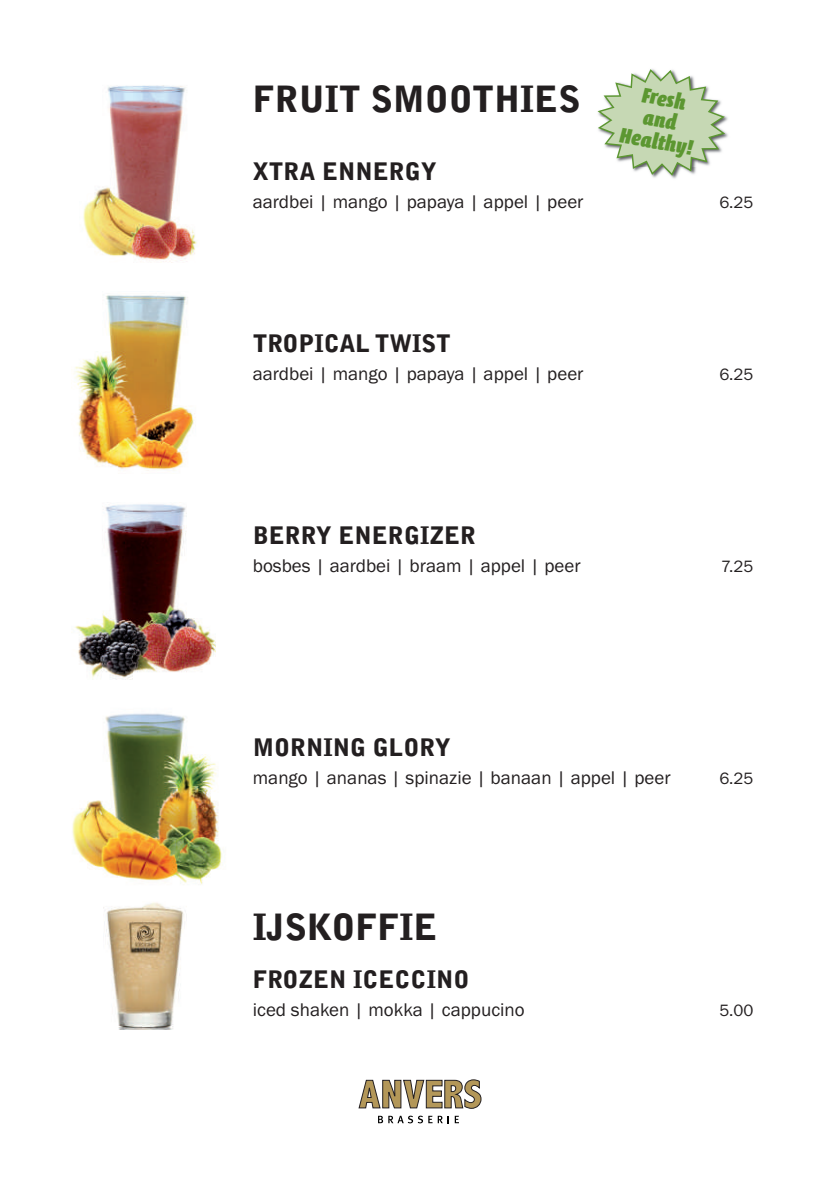
<style>
.page{position:relative;width:840px;height:1191px;background:#fff}
.page>*{position:absolute;margin:0;border:0;box-sizing:border-box;transform-origin:0 0}
.t1{font:900 36px "Bell Gothic Std";color:#231f20}
.t2{font:900 24px "Bell Gothic Std";color:#231f20}
.t3{font:900 21.6px/21.6px "Calcite Pro";color:#5c9731;text-align:center}
.t4{font:19px "Franklin Gothic";color:#231f20}
.t5{font:17px "Franklin Gothic";color:#231f20}
</style>
<div class="page">
<svg style="left:358px;top:1079px;width:123px;height:30px"></svg>
<svg style="left:378px;top:1115px;width:80px;height:8px"></svg>
<img style="left:83px;top:85px;width:114px;height:177px">
<img style="left:74px;top:295px;width:121px;height:176px">
<img style="left:74px;top:504px;width:141px;height:176px">
<img style="left:72px;top:713px;width:151px;height:172px">
<img style="left:104px;top:902px;width:80px;height:127px">
<img style="left:652px;top:115px;width:76px;height:64px">
<svg style="left:597px;top:69px;width:127px;height:107px"></svg>
<h1 class="t1" style="left:253px;top:78px;width:329px">FRUIT SMOOTHIES</h1>
<p class="t3" style="left:628px;top:81px;width:76px;rotate:10deg">Fresh and<br>Healthy!</p>
<p class="t2" style="left:253px;top:158px;width:185px">XTRA ENNERGY</p>
<p class="t4" style="left:253px;top:195px;width:332px">aardbei | mango | papaya | appel | peer</p>
<p class="t5" style="left:719px;top:196px;width:36px">6.25</p>
<p class="t2" style="left:253px;top:330px;width:199px">TROPICAL TWIST</p>
<p class="t4" style="left:253px;top:367px;width:332px">aardbei | mango | papaya | appel | peer</p>
<p class="t5" style="left:719px;top:368px;width:36px">6.25</p>
<p class="t2" style="left:253px;top:522px;width:225px">BERRY ENERGIZER</p>
<p class="t4" style="left:253px;top:559px;width:329px">bosbes | aardbei | braam | appel | peer</p>
<p class="t5" style="left:720px;top:560px;width:34px">7.25</p>
<p class="t2" style="left:253px;top:734px;width:199px">MORNING GLORY</p>
<p class="t4" style="left:253px;top:771px;width:419px">mango | ananas | spinazie | banaan | appel | peer</p>
<p class="t5" style="left:719px;top:772px;width:36px">6.25</p>
<h1 class="t1" style="left:253px;top:906px;width:186px">IJSKOFFIE</h1>
<p class="t2" style="left:253px;top:966px;width:218px">FROZEN ICECCINO</p>
<p class="t4" style="left:253px;top:1003px;width:273px">iced shaken | mokka | cappucino</p>
<p class="t5" style="left:719px;top:1004px;width:36px">5.00</p>
</div>
